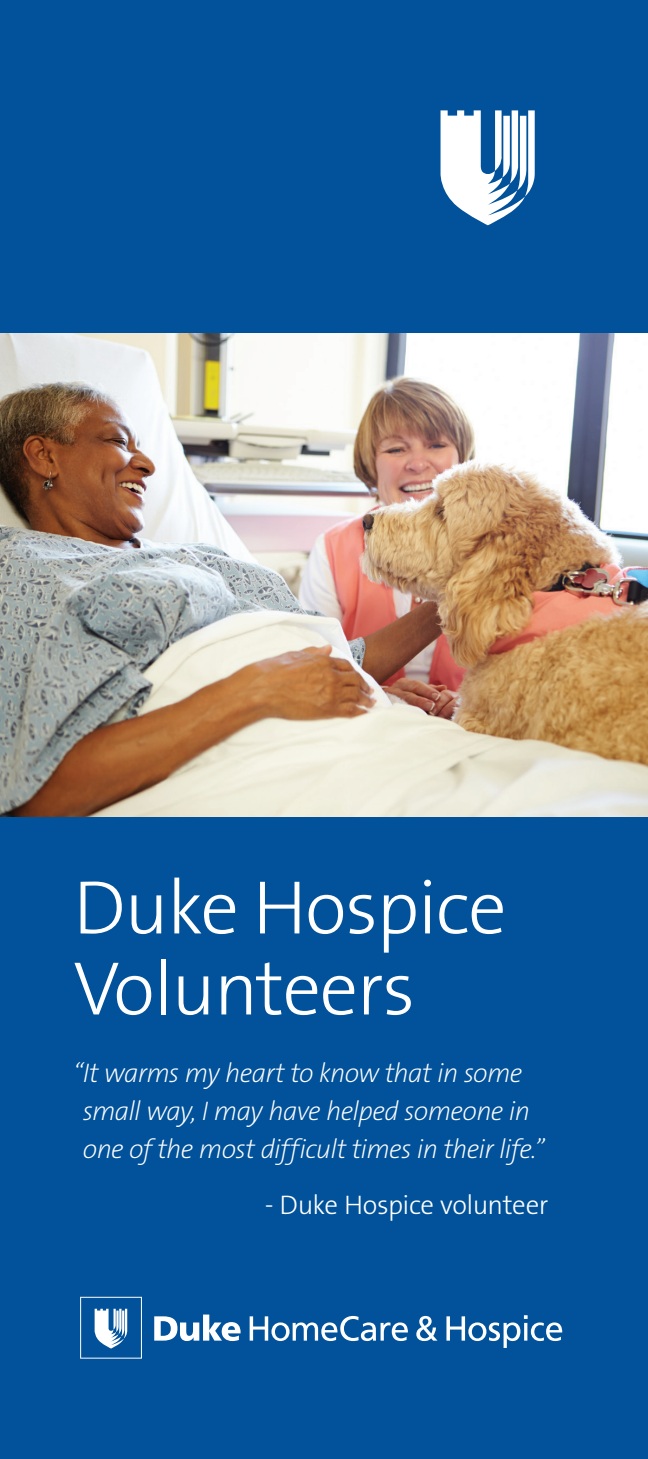
<style>
.page{position:relative;width:648px;height:1459px;background:#fff}
.page>*{position:absolute;margin:0;border:0;box-sizing:border-box;transform-origin:0 0}
.t1{font:300 76.5px/81px "The Sans B W3";letter-spacing:-.02em;color:#fff}
.t2{font:italic 200 27px/38.2px "The Sans B W2";letter-spacing:-.025em;color:#fff}
.t3{font:300 27px "The Sans B W3";letter-spacing:-.015em;color:#fff}
</style>
<div class="page">
<div style="left:0;top:816px;width:647px;height:643px;background:#01529a"></div>
<img style="left:0;top:332px;width:647px;height:484px">
<svg style="left:154px;top:1314px;width:86px;height:27px"></svg>
<svg style="left:249px;top:1316px;width:158px;height:25px"></svg>
<svg style="left:416px;top:1316px;width:21px;height:25px"></svg>
<svg style="left:446px;top:1315px;width:116px;height:33px"></svg>
<svg style="left:80px;top:1297px;width:62px;height:61px"></svg>
<div style="left:0;top:0;width:647px;height:332px;background:#01529a"></div>
<svg style="left:440px;top:110px;width:94px;height:115px"></svg>
<h1 class="t1" style="left:73px;top:867px;width:434px">Duke Hospice<br>Volunteers</h1>
<p class="t2" style="left:83px;top:1054px;width:463px;text-indent:-10px">“It warms my heart to know that in some small way, I may have helped someone in one of the most difficult times in their life.”</p>
<p class="t3" style="left:265px;top:1187px;width:285px">- Duke Hospice volunteer</p>
</div>
